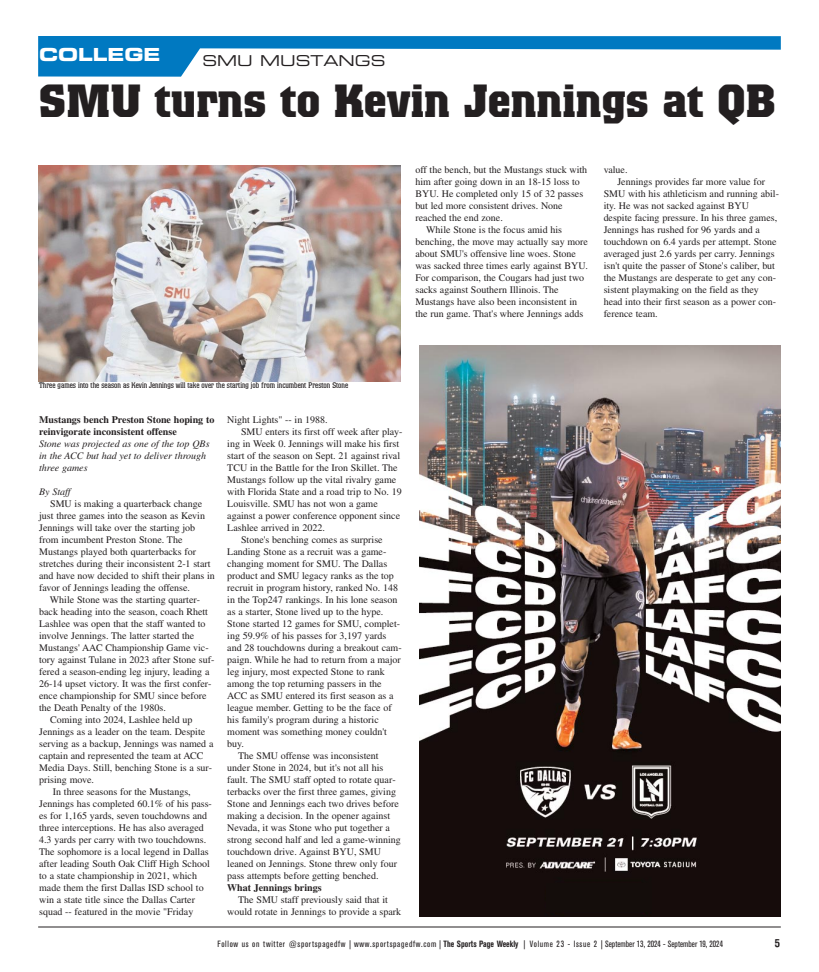
<style>
.page{position:relative;width:819px;height:972px;background:#fff}
.page>*{position:absolute;margin:0;border:0;box-sizing:border-box;transform-origin:0 0}
.t1{font:700 46px "Colossalis";color:#231f20}
.t2{font:18px "Eurostile Bold Extended Two";color:#fff}
.t3{font:15px "Eurostile Extended Two";color:#231f20}
.t4{font:11px "Dirtyhouse";color:#231f20}
.t5{font:10px/12px "Times";color:#231f20}
.t6{font:italic 10px/12px "Times";color:#231f20}
.t7{font:700 10px/12px "Times";color:#231f20}
.t8{font:condensed 9px "Akzidenz Grotesk BE";letter-spacing:.075em;color:#231f20}
.t9{font:8px "Colossalis";color:#231f20}
.s1{font-weight:700}
</style>
<div class="page">
<hr style="left:38px;top:926px;width:743px;height:2px;background:#231f20">
<svg style="left:38px;top:36px;width:743px;height:41px"></svg>
<div style="left:201px;top:54px;width:365px;height:22px;background:#fff"></div>
<img style="left:38px;top:166px;width:362px;height:216px">
<img style="left:420px;top:346px;width:361px;height:571px">
<div style="left:547px;top:884px;width:105px;height:27px;background:#140d0b"></div>
<h2 class="t2" style="left:39px;top:48px;width:123px">COLLEGE</h2>
<h3 class="t3" style="left:202px;top:55px;width:185px">SMU MUSTANGS</h3>
<h1 class="t1" style="left:39px;top:84px;width:738px">SMU turns to Kevin Jennings at QB</h1>
<p class="t5" style="left:415px;top:164px;width:173px">off the bench, but the Mustangs stuck with</p>
<p class="t5" style="left:415px;top:176px;width:166px">him after going down in an 18-15 loss to</p>
<p class="t5" style="left:415px;top:188px;width:169px">BYU. He completed only 15 of 32 passes</p>
<p class="t5" style="left:415px;top:200px;width:149px">but led more consistent drives. None</p>
<p class="t5" style="left:415px;top:212px;width:89px">reached the end zone.</p>
<p class="t5" style="left:426px;top:224px;width:137px">While Stone is the focus amid his</p>
<p class="t5" style="left:415px;top:236px;width:174px">benching, the move may actually say more</p>
<p class="t5" style="left:415px;top:248px;width:162px">about SMU's offensive line woes. Stone</p>
<p class="t5" style="left:415px;top:260px;width:174px">was sacked three times early against BYU.</p>
<p class="t5" style="left:415px;top:272px;width:170px">For comparison, the Cougars had just two</p>
<p class="t5" style="left:415px;top:284px;width:145px">sacks against Southern Illinois. The</p>
<p class="t5" style="left:415px;top:296px;width:163px">Mustangs have also been inconsistent in</p>
<p class="t5" style="left:415px;top:308px;width:169px">the run game. That's where Jennings adds</p>
<p class="t5" style="left:604px;top:164px;width:25px">value.</p>
<p class="t5" style="left:617px;top:176px;width:149px">Jennings provides far more value for</p>
<p class="t5" style="left:604px;top:188px;width:177px">SMU with his athleticism and running abil-</p>
<p class="t5" style="left:604px;top:200px;width:147px">ity. He was not sacked against BYU</p>
<p class="t5" style="left:604px;top:212px;width:175px">despite facing pressure. In his three games,</p>
<p class="t5" style="left:604px;top:224px;width:158px">Jennings has rushed for 96 yards and a</p>
<p class="t5" style="left:604px;top:236px;width:174px">touchdown on 6.4 yards per attempt. Stone</p>
<p class="t5" style="left:604px;top:248px;width:172px">averaged just 2.6 yards per carry. Jennings</p>
<p class="t5" style="left:604px;top:260px;width:173px">isn't quite the passer of Stone's caliber, but</p>
<p class="t5" style="left:604px;top:272px;width:174px">the Mustangs are desperate to get any con-</p>
<p class="t5" style="left:604px;top:284px;width:157px">sistent playmaking on the field as they</p>
<p class="t5" style="left:604px;top:296px;width:174px">head into their first season as a power con-</p>
<p class="t5" style="left:604px;top:308px;width:56px">ference team.</p>
<p class="t9" style="left:39px;top:383px;width:311px">Three games into the season as Kevin Jennings will take over the starting job from incumbent Preston Stone</p>
<p class="t7" style="left:39px;top:414px;width:177px">Mustangs bench Preston Stone hoping to reinvigorate inconsistent offense</p>
<p class="t6" style="left:39px;top:438px;width:172px">Stone was projected as one of the top QBs in the ACC but had yet to deliver through three games</p>
<p class="t6" style="left:39px;top:486px;width:33px">By Staff</p>
<p class="t5" style="left:39px;top:498px;width:177px;text-indent:11px">SMU is making a quarterback change just three games into the season as Kevin Jennings will take over the starting job from incumbent Preston Stone. The Mustangs played both quarterbacks for stretches during their inconsistent 2-1 start and have now decided to shift their plans in favor of Jennings leading the offense.</p>
<p class="t5" style="left:50px;top:594px;width:152px">While Stone was the starting quarter-</p>
<p class="t5" style="left:39px;top:606px;width:170px">back heading into the season, coach Rhett</p>
<p class="t5" style="left:39px;top:618px;width:168px">Lashlee was open that the staff wanted to</p>
<p class="t5" style="left:39px;top:630px;width:157px">involve Jennings. The latter started the</p>
<p class="t5" style="left:39px;top:642px;width:171px">Mustangs' AAC Championship Game vic-</p>
<p class="t5" style="left:39px;top:654px;width:177px">tory against Tulane in 2023 after Stone suf-</p>
<p class="t5" style="left:39px;top:666px;width:172px">fered a season-ending leg injury, leading a</p>
<p class="t5" style="left:39px;top:678px;width:174px">26-14 upset victory. It was the first confer-</p>
<p class="t5" style="left:39px;top:690px;width:169px">ence championship for SMU since before</p>
<p class="t5" style="left:39px;top:702px;width:128px">the Death Penalty of the 1980s.</p>
<p class="t5" style="left:50px;top:714px;width:144px">Coming into 2024, Lashlee held up</p>
<p class="t5" style="left:39px;top:726px;width:168px">Jennings as a leader on the team. Despite</p>
<p class="t5" style="left:39px;top:738px;width:176px">serving as a backup, Jennings was named a</p>
<p class="t5" style="left:39px;top:750px;width:166px">captain and represented the team at ACC</p>
<p class="t5" style="left:39px;top:762px;width:175px">Media Days. Still, benching Stone is a sur-</p>
<p class="t5" style="left:39px;top:774px;width:56px">prising move.</p>
<p class="t5" style="left:53px;top:786px;width:139px">In three seasons for the Mustangs,</p>
<p class="t5" style="left:39px;top:798px;width:174px">Jennings has completed 60.1% of his pass-</p>
<p class="t5" style="left:39px;top:810px;width:170px">es for 1,165 yards, seven touchdowns and</p>
<p class="t5" style="left:39px;top:822px;width:166px">three interceptions. He has also averaged</p>
<p class="t5" style="left:39px;top:834px;width:169px">4.3 yards per carry with two touchdowns.</p>
<p class="t5" style="left:39px;top:846px;width:171px">The sophomore is a local legend in Dallas</p>
<p class="t5" style="left:39px;top:858px;width:172px">after leading South Oak Cliff High School</p>
<p class="t5" style="left:39px;top:870px;width:159px">to a state championship in 2021, which</p>
<p class="t5" style="left:39px;top:882px;width:166px">made them the first Dallas ISD school to</p>
<p class="t5" style="left:39px;top:894px;width:157px">win a state title since the Dallas Carter</p>
<p class="t5" style="left:39px;top:906px;width:156px">squad -- featured in the movie "Friday</p>
<p class="t5" style="left:227px;top:414px;width:102px">Night Lights" -- in 1988.</p>
<p class="t5" style="left:241px;top:426px;width:163px">SMU enters its first off week after play-</p>
<p class="t5" style="left:227px;top:438px;width:173px">ing in Week 0. Jennings will make his first</p>
<p class="t5" style="left:227px;top:450px;width:174px">start of the season on Sept. 21 against rival</p>
<p class="t5" style="left:227px;top:462px;width:172px">TCU in the Battle for the Iron Skillet. The</p>
<p class="t5" style="left:227px;top:474px;width:170px">Mustangs follow up the vital rivalry game</p>
<p class="t5" style="left:227px;top:486px;width:176px">with Florida State and a road trip to No. 19</p>
<p class="t5" style="left:227px;top:498px;width:152px">Louisville. SMU has not won a game</p>
<p class="t5" style="left:227px;top:510px;width:174px">against a power conference opponent since</p>
<p class="t5" style="left:227px;top:522px;width:99px">Lashlee arrived in 2022.</p>
<p class="t5" style="left:241px;top:534px;width:143px">Stone's benching comes as surprise</p>
<p class="t5" style="left:227px;top:546px;width:161px">Landing Stone as a recruit was a game-</p>
<p class="t5" style="left:227px;top:558px;width:161px">changing moment for SMU. The Dallas</p>
<p class="t5" style="left:227px;top:570px;width:168px">product and SMU legacy ranks as the top</p>
<p class="t5" style="left:227px;top:582px;width:172px">recruit in program history, ranked No. 148</p>
<p class="t5" style="left:227px;top:594px;width:172px">in the Top247 rankings. In his lone season</p>
<p class="t5" style="left:227px;top:606px;width:158px">as a starter, Stone lived up to the hype.</p>
<p class="t5" style="left:227px;top:618px;width:174px">Stone started 12 games for SMU, complet-</p>
<p class="t5" style="left:227px;top:630px;width:161px">ing 59.9% of his passes for 3,197 yards</p>
<p class="t5" style="left:227px;top:642px;width:176px">and 28 touchdowns during a breakout cam-</p>
<p class="t5" style="left:227px;top:654px;width:175px">paign. While he had to return from a major</p>
<p class="t5" style="left:227px;top:666px;width:159px">leg injury, most expected Stone to rank</p>
<p class="t5" style="left:227px;top:678px;width:156px">among the top returning passers in the</p>
<p class="t5" style="left:227px;top:690px;width:168px">ACC as SMU entered its first season as a</p>
<p class="t5" style="left:227px;top:702px;width:166px">league member. Getting to be the face of</p>
<p class="t5" style="left:227px;top:714px;width:153px">his family's program during a historic</p>
<p class="t5" style="left:227px;top:726px;width:161px">moment was something money couldn't</p>
<p class="t5" style="left:227px;top:738px;width:18px">buy.</p>
<p class="t5" style="left:238px;top:750px;width:142px">The SMU offense was inconsistent</p>
<p class="t5" style="left:227px;top:762px;width:158px">under Stone in 2024, but it's not all his</p>
<p class="t5" style="left:227px;top:774px;width:170px">fault. The SMU staff opted to rotate quar-</p>
<p class="t5" style="left:227px;top:786px;width:170px">terbacks over the first three games, giving</p>
<p class="t5" style="left:227px;top:798px;width:173px">Stone and Jennings each two drives before</p>
<p class="t5" style="left:227px;top:810px;width:164px">making a decision. In the opener against</p>
<p class="t5" style="left:227px;top:822px;width:164px">Nevada, it was Stone who put together a</p>
<p class="t5" style="left:227px;top:834px;width:175px">strong second half and led a game-winning</p>
<p class="t5" style="left:227px;top:846px;width:155px">touchdown drive. Against BYU, SMU</p>
<p class="t5" style="left:227px;top:858px;width:171px">leaned on Jennings. Stone threw only four</p>
<p class="t5" style="left:227px;top:870px;width:153px">pass attempts before getting benched.</p>
<p class="t7" style="left:227px;top:882px;width:96px">What Jennings brings</p>
<p class="t5" style="left:227px;top:894px;width:175px;text-align:center">The SMU staff previously said that it would rotate in Jennings to provide a spark</p>
<p class="t8" style="left:218px;top:940px;width:507px">Follow us on twitter @sportspagedfw | www.sportspagedfw.com | <span class="s1">The Sports Page Weekly</span> | Volume 23 - Issue 2 | September 13, 2024 - September 19, 2024</p>
<p class="t4" style="left:775px;top:939px;width:7px">5</p>
</div>
